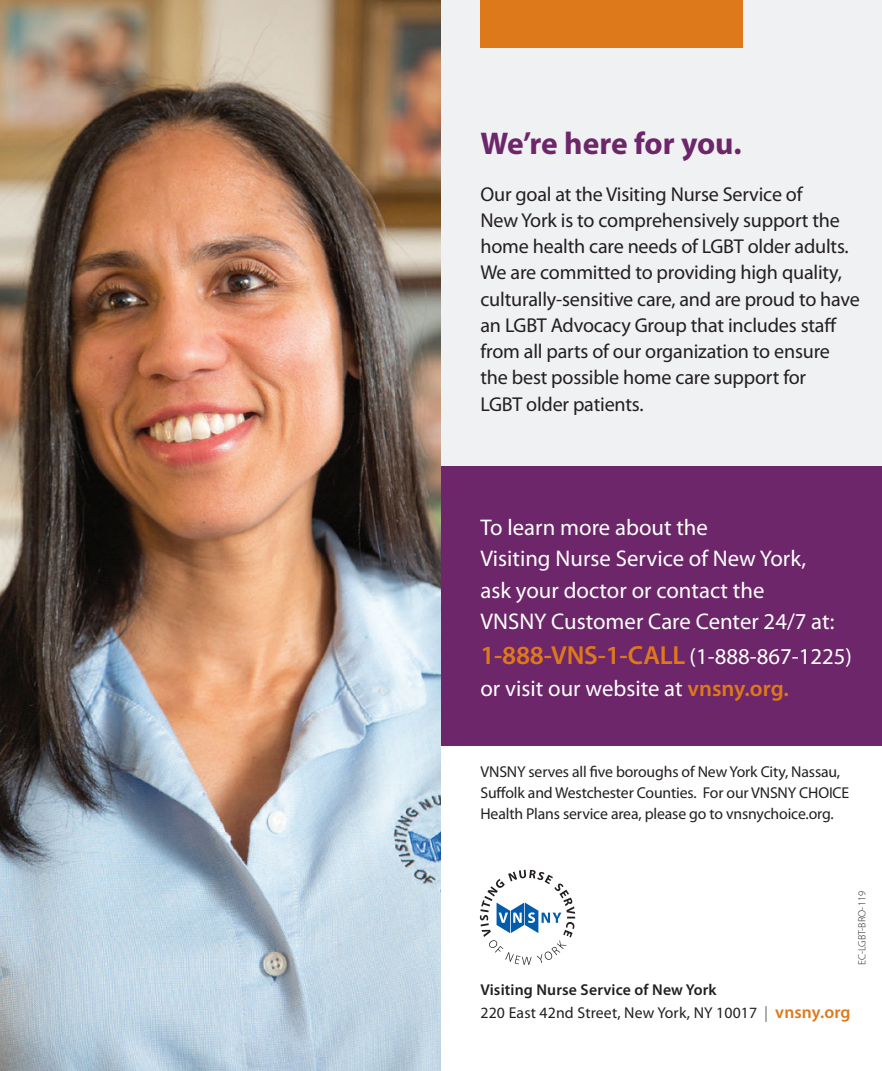
<style>
.page{position:relative;width:882px;height:1071px;background:#fff}
.page>*{position:absolute;margin:0;border:0;box-sizing:border-box;transform-origin:0 0}
.Heading{font:700 31.5px "Myriad Pro";letter-spacing:-.01em;color:#6c2669}
.Bullet{font:600 26.25px "Myriad Pro";letter-spacing:-.01em;color:#de791b}
.Bullet-2{font:22.75px/31.5px "Myriad Pro";color:#fff}
.Bullet-3{font:20.12px/26.2px "Myriad Pro";letter-spacing:-.01em;color:#231f20}
.Bullet-4{font:15.75px/21px "Myriad Pro";letter-spacing:-.01em;color:#231f20}
.Bullet-5{font:15.75px "Myriad Pro";letter-spacing:.01em;color:#231f20}
.Text{font:600 15.75px "Myriad Pro";letter-spacing:.01em;color:#231f20}
.Text-2{font:300 10.5px "Myriad Pro";color:#231f20}
.s1{font-weight:400;font-size:22.75px;color:#fff}
.s2{font-weight:600;color:#de791b}
.s3{font-weight:300}
.s4{font-weight:600;font-size:17.5px;color:#de791b}
</style>
<div class="page">
<img style="left:0;top:0;width:441px;height:1071px">
<div style="left:441px;top:0;width:441px;height:545px;background:#f0f1f2"></div>
<svg style="left:480px;top:870px;width:95px;height:95px"></svg>
<div style="left:441px;top:467px;width:441px;height:279px;background:#6c2669"></div>
<div style="left:480px;top:0;width:263px;height:47px;background:#de791b"></div>
<p class="Heading" style="left:480px;top:123px;width:263px">We’re here for you.</p>
<p class="Bullet-3" style="left:480px;top:180px;width:381px">Our goal at the Visiting Nurse Service of<br>New York is to comprehensively support the home health care needs of LGBT older adults.<br>We are committed to providing high quality, culturally-sensitive care, and are proud to have an LGBT Advocacy Group that includes staff from all parts of our organization to ensure the best possible home care support for<br>LGBT older patients.</p>
<p class="Bullet-2" style="left:480px;top:511px;width:355px">To learn more about the<br>Visiting Nurse Service of New York, ask your doctor or contact the<br>VNSNY Customer Care Center 24/7 at:</p>
<p class="Bullet" style="left:480px;top:639px;width:373px">1-888-VNS-1-CALL <span class="s1">(1-888-867-1225)</span></p>
<p class="Bullet-2" style="left:480px;top:672px;width:310px">or visit our website at <span class="s2">vnsny.org.</span></p>
<p class="Bullet-4" style="left:480px;top:761px;width:370px">VNSNY serves all five boroughs of New York City, Nassau,<br>Suffolk and Westchester Counties. For our VNSNY CHOICE<br>Health Plans service area, please go to vnsnychoice.org.</p>
<p class="Text" style="left:480px;top:979px;width:238px">Visiting Nurse Service of New York</p>
<p class="Bullet-5" style="left:480px;top:1003px;width:372px">220 East 42nd Street, New York, NY 10017 <span class="s3">|</span> <span class="s4">vnsny.org</span></p>
<p class="Text-2" style="left:856px;top:965px;width:76px;rotate:-90deg">EC-LGBT-BRO-119</p>
</div>
